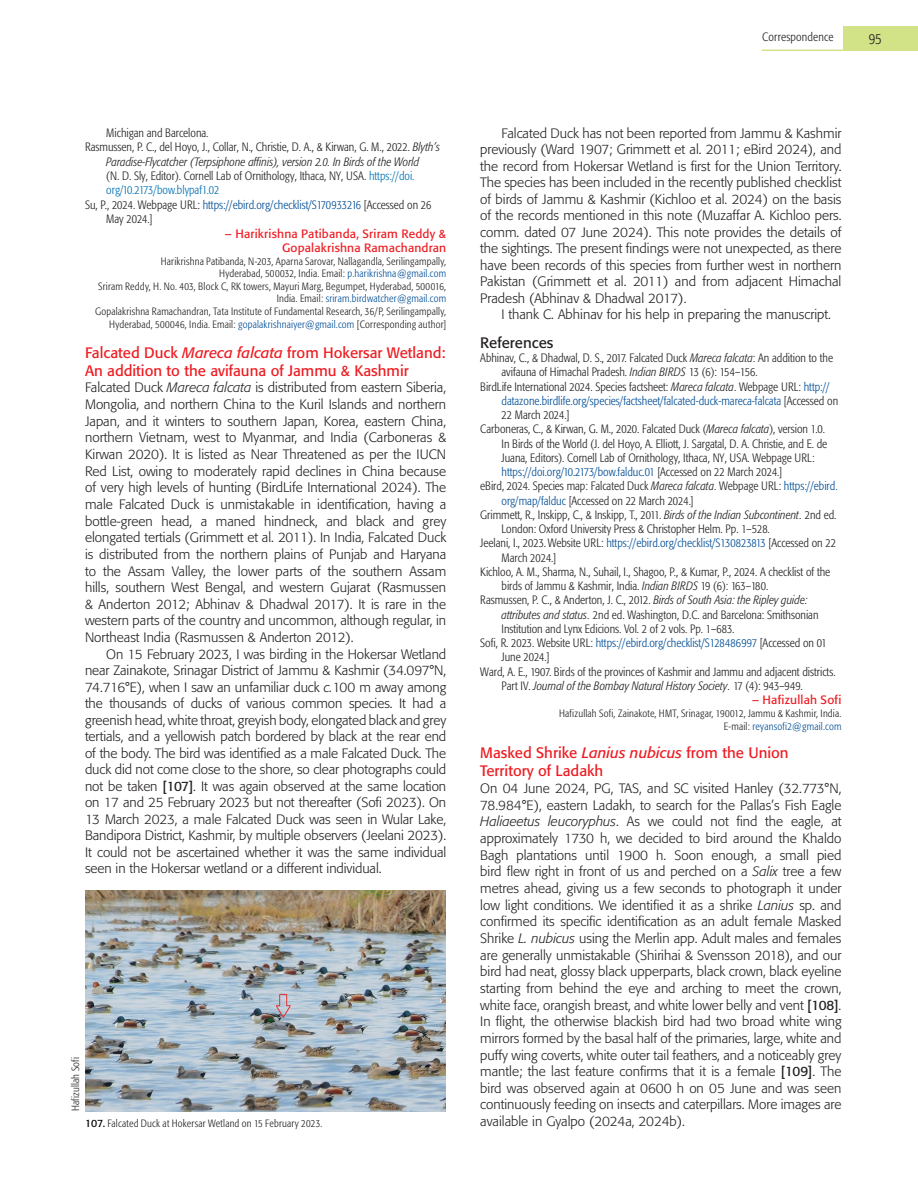
<style>
.page{position:relative;width:918px;height:1188px;background:#fff}
.page>*{position:absolute;margin:0;border:0;box-sizing:border-box;transform-origin:0 0}
.Subhead{font:15px/18px "Formata";color:#ee1d23}
.Subhead-2{font:15px "Formata";color:#231f20}
.t1{font:300 condensed 15px "Formata";color:#231f20}
.Body_text-no_indent{font:300 13.5px/16.6px "Formata";color:#231f20;text-align:justify}
.Body_text{font:300 13.5px/16.5px "Formata";color:#231f20;text-align:justify}
.Reference{font:300 condensed 12px/14.2px "Formata";color:#231f20}
.Reference-2{font:300 condensed 12px/14.4px "Formata";color:#202122}
.Author{font:12px/14.4px "Formata";letter-spacing:.015em;color:#ee1d23;text-align:right}
.t2{font:300 condensed 10.5px/12.6px "Formata";letter-spacing:.015em;color:#231f20;text-align:right}
.s1{font-style:italic}
.s2{color:#0070b3}
.s3{color:#014d95}
.s4{font-weight:400}
.s5{font-weight:400;font-stretch:normal;color:#000}
</style>
<div class="page">
<div style="left:844px;top:26px;width:74px;height:24px;background:#d2e287"></div>
<hr style="left:762px;top:50px;width:156px;height:1px;background:#d2e287">
<img style="left:85px;top:890px;width:361px;height:221px">
<p class="Reference" style="left:106px;top:125px;width:104px">Michigan and Barcelona.</p>
<p class="Reference" style="left:106px;top:140px;width:335px;text-indent:-21px">Rasmussen, P. C., del Hoyo, J., Collar, N., Christie, D. A., &amp; Kirwan, G. M., 2022. <span class="s1">Blyth’s Paradise-Flycatcher (Terpsiphone affinis), version 2.0. In Birds of the World<br></span>(N. D. Sly, Editor). Cornell Lab of Ornithology, Ithaca, NY, USA. <span class="s2">https://doi. org/10.2173/bow.blypaf1.02</span></p>
<p class="Reference-2" style="left:106px;top:198px;width:327px;text-indent:-21px">Su, P., 2024. Webpage URL: <span class="s3">https://ebird.org/checklist/S170933216</span> [Accessed on 26<br>May 2024.]</p>
<p class="Author" style="left:225px;top:226px;width:223px">– Harikrishna Patibanda, Sriram Reddy &amp;<br>Gopalakrishna Ramachandran</p>
<p class="t2" style="left:161px;top:255px;width:287px">Harikrishna Patibanda, N-203, Aparna Sarovar, Nallagandla, Serilingampally,<br>Hyderabad, 500032, India. Email: <span class="s3">p.harikrishna@gmail.com</span></p>
<p class="t2" style="left:98px;top:280px;width:349px">Sriram Reddy, H. No. 403, Block C, RK towers, Mayuri Marg, Begumpet, Hyderabad, 500016,<br>India. Email: <span class="s3">sriram.birdwatcher@gmail.com</span></p>
<p class="t2" style="left:95px;top:305px;width:353px">Gopalakrishna Ramachandran, Tata Institute of Fundamental Research, 36/P, Serilingampally,<br>Hyderabad, 500046, India. Email: <span class="s3">gopalakrishnaiyer@gmail.com</span> [Corresponding author]</p>
<p class="Subhead" style="left:85px;top:343px;width:362px">Falcated Duck <span class="s1">Mareca falcata</span> from Hokersar Wetland:<br>An addition to the avifauna of Jammu &amp; Kashmir</p>
<p class="Body_text-no_indent" style="left:85px;top:379px;width:363px">Falcated Duck <span class="s1">Mareca falcata</span> is distributed from eastern Siberia, Mongolia, and northern China to the Kuril Islands and northern Japan, and it winters to southern Japan, Korea, eastern China, northern Vietnam, west to Myanmar, and India (Carboneras &amp; Kirwan 2020). It is listed as Near Threatened as per the IUCN Red List, owing to moderately rapid declines in China because of very high levels of hunting (BirdLife International 2024). The male Falcated Duck is unmistakable in identification, having a bottle-green head, a maned hindneck, and black and grey elongated tertials (Grimmett et al. 2011). In India, Falcated Duck is distributed from the northern plains of Punjab and Haryana to the Assam Valley, the lower parts of the southern Assam hills, southern West Bengal, and western Gujarat (Rasmussen &amp; Anderton 2012; Abhinav &amp; Dhadwal 2017). It is rare in the western parts of the country and uncommon, although regular, in Northeast India (Rasmussen &amp; Anderton 2012).</p>
<p class="Body_text" style="left:85px;top:646px;width:363px;text-indent:21px">On 15 February 2023, I was birding in the Hokersar Wetland near Zainakote, Srinagar District of Jammu &amp; Kashmir (34.097°N, 74.716°E), when I saw an unfamiliar duck <span class="s1">c.</span>100 m away among the thousands of ducks of various common species. It had a greenish head, white throat, greyish body, elongated black and grey tertials, and a yellowish patch bordered by black at the rear end of the body. The bird was identified as a male Falcated Duck. The duck did not come close to the shore, so clear photographs could not be taken <span class="s4">[107]</span>. It was again observed at the same location on 17 and 25 February 2023 but not thereafter (Sofi 2023). On 13 March 2023, a male Falcated Duck was seen in Wular Lake, Bandipora District, Kashmir, by multiple observers (Jeelani 2023).<br>It could not be ascertained whether it was the same individual seen in the Hokersar wetland or a different individual.</p>
<p class="t2" style="left:69px;top:1111px;width:56px;rotate:-90deg">Hafizullah Sofi</p>
<p class="t2" style="left:85px;top:1117px;width:239px"><span class="s5">107.</span> Falcated Duck at Hokersar Wetland on 15 February 2023.</p>
<p class="Reference" style="left:762px;top:29px;width:73px">Correspondence</p>
<p class="t1" style="left:869px;top:30px;width:15px">95</p>
<p class="Body_text" style="left:480px;top:125px;width:363px;text-indent:21px">Falcated Duck has not been reported from Jammu &amp; Kashmir previously (Ward 1907; Grimmett et al. 2011; eBird 2024), and the record from Hokersar Wetland is first for the Union Territory.<br>The species has been included in the recently published checklist of birds of Jammu &amp; Kashmir (Kichloo et al. 2024) on the basis of the records mentioned in this note (Muzaffar A. Kichloo pers. comm. dated 07 June 2024). This note provides the details of the sightings. The present findings were not unexpected, as there have been records of this species from further west in northern Pakistan (Grimmett et al. 2011) and from adjacent Himachal Pradesh (Abhinav &amp; Dhadwal 2017).</p>
<p class="Body_text" style="left:502px;top:306px;width:331px">I thank C. Abhinav for his help in preparing the manuscript.</p>
<p class="Subhead-2" style="left:480px;top:334px;width:75px">References</p>
<p class="Reference" style="left:502px;top:351px;width:333px;text-indent:-21px">Abhinav, C., &amp; Dhadwal, D. S., 2017. Falcated Duck <span class="s1">Mareca falcata</span>: An addition to the avifauna of Himachal Pradesh. <span class="s1">Indian BIRDS</span> 13 (6): 154–156.</p>
<p class="Reference" style="left:502px;top:379px;width:338px;text-indent:-21px">BirdLife International 2024. Species factsheet: <span class="s1">Mareca falcata</span>. Webpage URL: <span class="s3">http:// datazone.birdlife.org/species/factsheet/falcated-duck-mareca-falcata</span> [Accessed on<br>22 March 2024.]</p>
<p class="Reference" style="left:502px;top:422px;width:327px;text-indent:-21px">Carboneras, C., &amp; Kirwan, G. M., 2020. Falcated Duck (<span class="s1">Mareca falcata</span>), version 1.0.<br>In Birds of the World (J. del Hoyo, A. Elliott, J. Sargatal, D. A. Christie, and E. de Juana, Editors). Cornell Lab of Ornithology, Ithaca, NY, USA. Webpage URL: <span class="s3">https://doi.org/10.2173/bow.falduc.01</span> [Accessed on 22 March 2024.]</p>
<p class="Reference" style="left:502px;top:479px;width:338px;text-indent:-21px">eBird, 2024. Species map: Falcated Duck <span class="s1">Mareca falcata</span>. Webpage URL: <span class="s3">https://ebird. org/map/falduc</span> [Accessed on 22 March 2024.]</p>
<p class="Reference" style="left:502px;top:508px;width:337px;text-indent:-21px">Grimmett, R., Inskipp, C., &amp; Inskipp, T., 2011. <span class="s1">Birds of the Indian Subcontinent</span>. 2nd ed.<br>London: Oxford University Press &amp; Christopher Helm. Pp. 1–528.</p>
<p class="Reference" style="left:502px;top:536px;width:336px;text-indent:-21px">Jeelani, I., 2023.Website URL: <span class="s3">https://ebird.org/checklist/S130823813</span> [Accessed on 22<br>March 2024.]</p>
<p class="Reference" style="left:502px;top:565px;width:330px;text-indent:-21px">Kichloo, A. M., Sharma, N., Suhail, I., Shagoo, P., &amp; Kumar, P., 2024. A checklist of the birds of Jammu &amp; Kashmir, India. <span class="s1">Indian BIRDS</span> 19 (6): 163–180.</p>
<p class="Reference" style="left:502px;top:593px;width:319px;text-indent:-21px">Rasmussen, P. C., &amp; Anderton, J. C., 2012. <span class="s1">Birds of South Asia: the Ripley guide: attributes and status</span>. 2nd ed. Washington, D.C. and Barcelona: Smithsonian<br>Institution and Lynx Edicions. Vol. 2 of 2 vols. Pp. 1–683.</p>
<p class="Reference" style="left:502px;top:636px;width:327px;text-indent:-21px">Sofi, R. 2023. Website URL: <span class="s3">https://ebird.org/checklist/S128486997</span> [Accessed on 01<br>June 2024.]</p>
<p class="Reference" style="left:502px;top:664px;width:336px;text-indent:-21px">Ward, A. E., 1907. Birds of the provinces of Kashmir and Jammu and adjacent districts.<br>Part IV. <span class="s1">Journal of the Bombay Natural History Society</span>. 17 (4): 943–949.</p>
<p class="Author" style="left:752px;top:693px;width:91px">– Hafizullah Sofi</p>
<p class="t2" style="left:559px;top:707px;width:284px">Hafizullah Sofi, Zainakote, HMT, Srinagar, 190012, Jammu &amp; Kashmir, India.<br>E-mail: <span class="s3">reyansofi2@gmail.com</span></p>
<p class="Subhead" style="left:480px;top:744px;width:310px">Masked Shrike <span class="s1">Lanius nubicus</span> from the Union<br>Territory of Ladakh</p>
<p class="Body_text-no_indent" style="left:480px;top:780px;width:363px">On 04 June 2024, PG, TAS, and SC visited Hanley (32.773°N, 78.984°E), eastern Ladakh, to search for the Pallas’s Fish Eagle <span class="s1">Haliaeetus leucoryphus</span>. As we could not find the eagle, at approximately 1730 h, we decided to bird around the Khaldo Bagh plantations until 1900 h. Soon enough, a small pied bird flew right in front of us and perched on a <span class="s1">Salix</span> tree a few metres ahead, giving us a few seconds to photograph it under low light conditions. We identified it as a shrike <span class="s1">Lanius</span> sp. and confirmed its specific identification as an adult female Masked Shrike <span class="s1">L. nubicus</span> using the Merlin app. Adult males and females are generally unmistakable (Shirihai &amp; Svensson 2018), and our bird had neat, glossy black upperparts, black crown, black eyeline starting from behind the eye and arching to meet the crown, white face, orangish breast, and white lower belly and vent <span class="s4">[108]</span>.<br>In flight, the otherwise blackish bird had two broad white wing mirrors formed by the basal half of the primaries, large, white and puffy wing coverts, white outer tail feathers, and a noticeably grey mantle; the last feature confirms that it is a female <span class="s4">[109]</span>. The bird was observed again at 0600 h on 05 June and was seen continuously feeding on insects and caterpillars. More images are available in Gyalpo (2024a, 2024b).</p>
</div>
